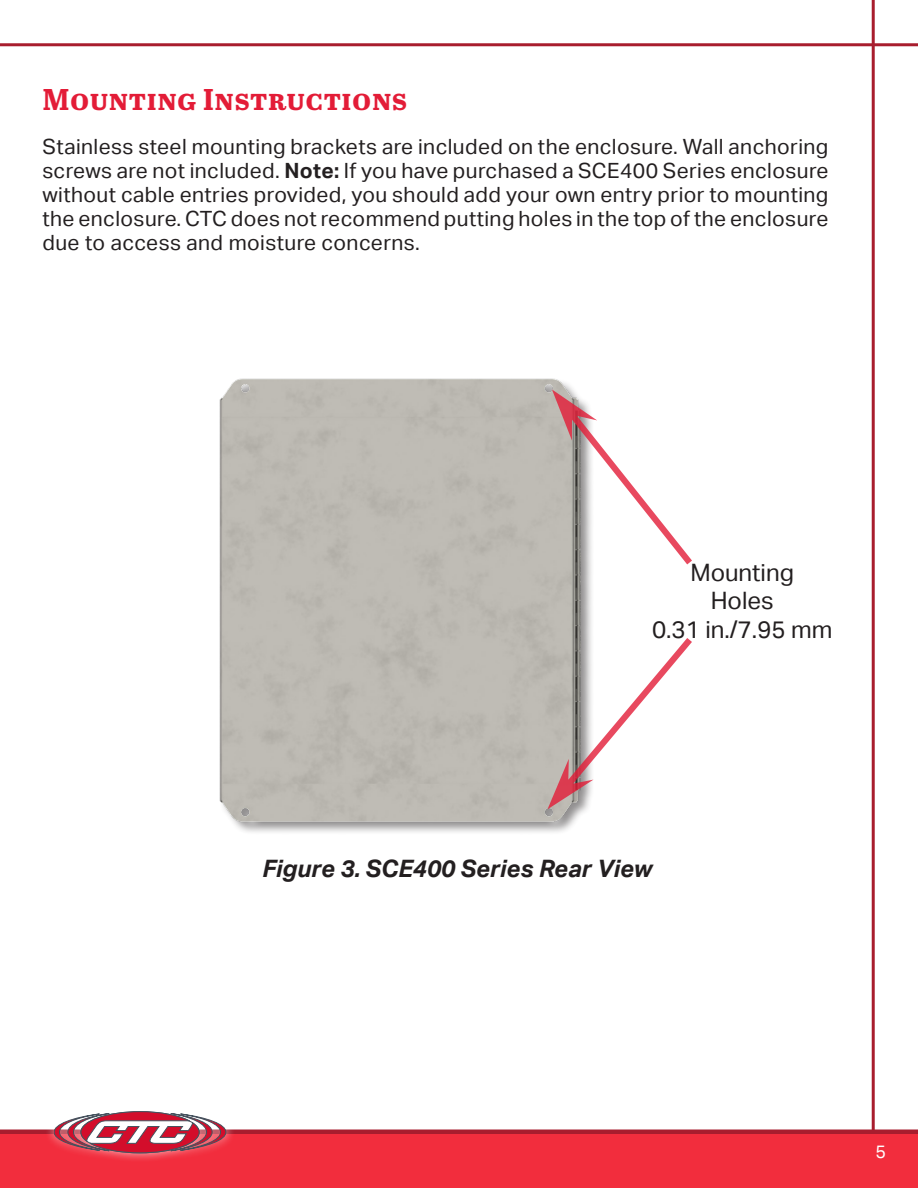
<style>
.page{position:relative;width:918px;height:1188px;background:#fff}
.page>*{position:absolute;margin:0;border:0;box-sizing:border-box;transform-origin:0 0}
.Heading{font:700 30px "Abril Text";letter-spacing:.02em;color:#e31c37}
.t1{font:italic 700 24px "Aktiv Grotesk";color:#231f20}
.t2{font:24px "Aktiv Grotesk";color:#231f20}
.Body{font:21px/24px "Aktiv Grotesk";letter-spacing:.02em;color:#231f20;text-align:justify}
.t3{font:18px "Aktiv Grotesk";color:#fff}
.s1{font-weight:700}
</style>
<div class="page">
<hr style="left:872px;top:0;width:3px;height:1188px;background:#a81d2e">
<div style="left:0;top:1134px;width:918px;height:54px;background:#f22d3d"></div>
<hr style="left:0;top:1130px;width:918px;height:4px;background:#a81d2e">
<hr style="left:0;top:43px;width:918px;height:3px;background:#a81d2e">
<div style="left:45px;top:1102px;width:190px;height:61px;background:#fff;opacity:.75"></div>
<svg style="left:54px;top:1112px;width:172px;height:41px"></svg>
<img style="left:219px;top:378px;width:373px;height:454px">
<svg style="left:552px;top:389px;width:140px;height:175px"></svg>
<svg style="left:547px;top:638px;width:145px;height:171px"></svg>
<p class="Heading" style="left:43px;top:77px;width:366px">Mounting Instructions</p>
<p class="Body" style="left:43px;top:135px;width:787px">Stainless steel mounting brackets are included on the enclosure. Wall anchoring screws are not included. <span class="s1">Note:</span> If you have purchased a SCE400 Series enclosure without cable entries provided, you should add your own entry prior to mounting the enclosure. CTC does not recommend putting holes in the top of the enclosure due to access and moisture concerns.</p>
<p class="t2" style="left:690px;top:558px;width:105px">Mounting</p>
<p class="t2" style="left:711px;top:587px;width:64px">Holes</p>
<p class="t2" style="left:652px;top:616px;width:182px">0.31 in./7.95 mm</p>
<p class="t1" style="left:262px;top:855px;width:391px">Figure 3. SCE400 Series Rear View</p>
<p class="t3" style="left:875px;top:1142px;width:12px">5</p>
</div>
